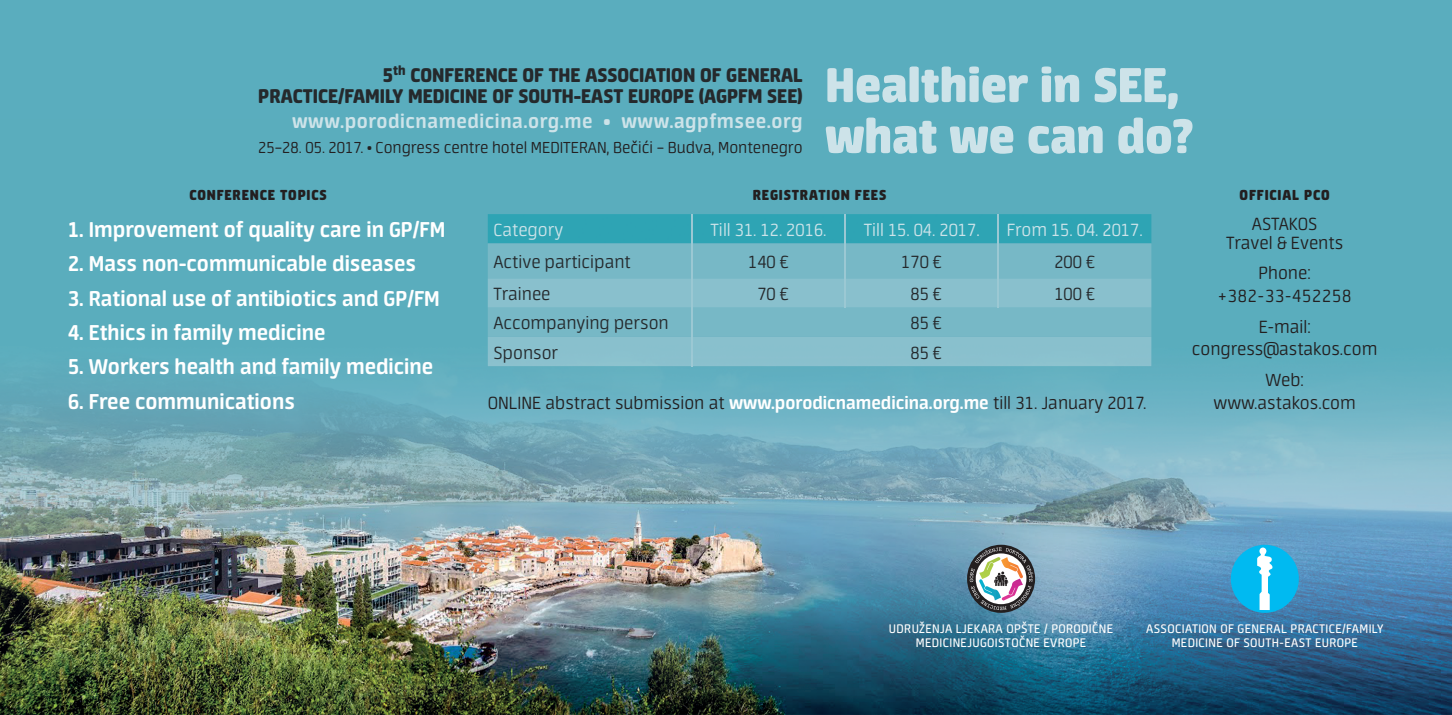
<style>
.page{position:relative;width:1452px;height:715px;background:#fff}
.page>*{position:absolute;margin:0;border:0;box-sizing:border-box;transform-origin:0 0}
.t1{font:900 54px/51px "Neuron";color:#cde3e9}
.t2{font:700 24px "Neuron";color:#fff}
.t3{font:800 22px/21px "Neuron";color:#25292c;text-align:right}
.t4{font:700 22px "Neuron";letter-spacing:.025em;color:#cde3e9}
.t5{font:300 20px/22.8px "Neuron";color:#231f20;text-align:center}
.t6{font:300 20px "Neuron";color:#25292c}
.t7{font:300 20px "Neuron";color:#cde3e9}
.t8{font:300 20px/22.8px "Neuron";letter-spacing:.04em;color:#231f20;text-align:center}
.t9{font:300 18px "Neuron";color:#231f20}
.t10{font:900 16px "Neuron";letter-spacing:.05em;color:#231f20}
.t11{font:14px/14px "Neuron";letter-spacing:.025em;color:#fff;text-align:center}
.s1{font-weight:700;color:#fff}
</style>
<div class="page">
<div style="left:0;top:0;width:1451px;height:714px;background:#5aadbe"></div>
<img style="left:0;top:214px;width:1451px;height:500px">
<svg style="left:967px;top:544px;width:68px;height:68px"></svg>
<svg style="left:969px;top:547px;width:64px;height:63px;background:#919394"></svg>
<div style="left:1230px;top:544px;width:68px;height:68px;background:#00baf1;border-radius:50%"></div>
<svg style="left:1257px;top:547px;width:15px;height:62px"></svg>
<img style="left:488px;top:214px;width:663px;height:64px">
<img style="left:488px;top:278px;width:663px;height:88px">
<svg style="left:691px;top:214px;width:1px;height:29px"></svg>
<svg style="left:844px;top:214px;width:1px;height:29px"></svg>
<svg style="left:997px;top:214px;width:1px;height:29px"></svg>
<img style="left:691px;top:243px;width:1px;height:35px">
<img style="left:844px;top:243px;width:1px;height:35px">
<img style="left:997px;top:243px;width:1px;height:35px">
<svg style="left:691px;top:278px;width:1px;height:29px"></svg>
<svg style="left:844px;top:278px;width:1px;height:29px"></svg>
<svg style="left:997px;top:278px;width:1px;height:29px"></svg>
<img style="left:691px;top:307px;width:1px;height:30px">
<svg style="left:691px;top:337px;width:1px;height:29px"></svg>
<p class="t3" style="left:258px;top:66px;width:546px">5<sup>th</sup> CONFERENCE OF THE ASSOCIATION OF GENERAL<br>PRACTICE/FAMILY MEDICINE OF SOUTH-EAST EUROPE (AGPFM SEE)</p>
<p class="t4" style="left:292px;top:114px;width:512px">www.porodicnamedicina.org.me • www.agpfmsee.org</p>
<p class="t9" style="left:258px;top:141px;width:546px">25–28. 05. 2017. • Congress centre hotel MEDITERAN, Bečići – Budva, Montenegro</p>
<h1 class="t1" style="left:825px;top:64px;width:369px">Healthier in SEE, what we can do?</h1>
<p class="t10" style="left:189px;top:189px;width:139px">CONFERENCE TOPICS</p>
<p class="t2" style="left:68px;top:221px;width:379px">1. Improvement of quality care in GP/FM</p>
<p class="t2" style="left:68px;top:255px;width:349px">2. Mass non-communicable diseases</p>
<p class="t2" style="left:68px;top:289px;width:373px">3. Rational use of antibiotics and GP/FM</p>
<p class="t2" style="left:68px;top:324px;width:259px">4. Ethics in family medicine</p>
<p class="t2" style="left:68px;top:358px;width:367px">5. Workers health and family medicine</p>
<p class="t2" style="left:68px;top:392px;width:228px">6. Free communications</p>
<p class="t10" style="left:753px;top:189px;width:135px">REGISTRATION FEES</p>
<p class="t7" style="left:493px;top:223px;width:71px">Category</p>
<p class="t7" style="left:710px;top:223px;width:117px">Till 31. 12. 2016.</p>
<p class="t7" style="left:863px;top:223px;width:117px">Till 15. 04. 2017.</p>
<p class="t7" style="left:1006px;top:223px;width:137px">From 15. 04. 2017.</p>
<p class="t6" style="left:493px;top:255px;width:139px">Active participant</p>
<p class="t6" style="left:748px;top:255px;width:42px">140 €</p>
<p class="t6" style="left:901px;top:255px;width:42px">170 €</p>
<p class="t6" style="left:1054px;top:255px;width:42px">200 €</p>
<p class="t6" style="left:493px;top:287px;width:59px">Trainee</p>
<p class="t6" style="left:757px;top:287px;width:33px">70 €</p>
<p class="t6" style="left:910px;top:287px;width:33px">85 €</p>
<p class="t6" style="left:1054px;top:287px;width:42px">100 €</p>
<p class="t6" style="left:493px;top:316px;width:177px">Accompanying person</p>
<p class="t6" style="left:910px;top:316px;width:33px">85 €</p>
<p class="t6" style="left:493px;top:345px;width:66px">Sponsor</p>
<p class="t6" style="left:910px;top:345px;width:33px">85 €</p>
<p class="t5" style="left:488px;top:392px;width:660px">ONLINE abstract submission at <span class="s1">www.porodicnamedicina.org.me</span> till 31. January 2017.</p>
<p class="t10" style="left:1239px;top:189px;width:92px">OFFICIAL PCO</p>
<p class="t5" style="left:1226px;top:216px;width:118px;line-height:18.8px">ASTAKOS<br>Travel &amp; Events</p>
<p class="t8" style="left:1217px;top:263px;width:135px">Phone: +382-33-452258</p>
<p class="t5" style="left:1191px;top:316px;width:187px">E-mail: congress@astakos.com</p>
<p class="t5" style="left:1213px;top:369px;width:144px">Web: www.astakos.com</p>
<p class="t11" style="left:889px;top:622px;width:226px">UDRUŽENJA LJEKARA OPŠTE / PORODIČNE<br>MEDICINEJUGOISTOČNE EVROPE</p>
<p class="t11" style="left:1146px;top:622px;width:239px">ASSOCIATION OF GENERAL PRACTICE/FAMILY<br>MEDICINE OF SOUTH-EAST EUROPE</p>
</div>
